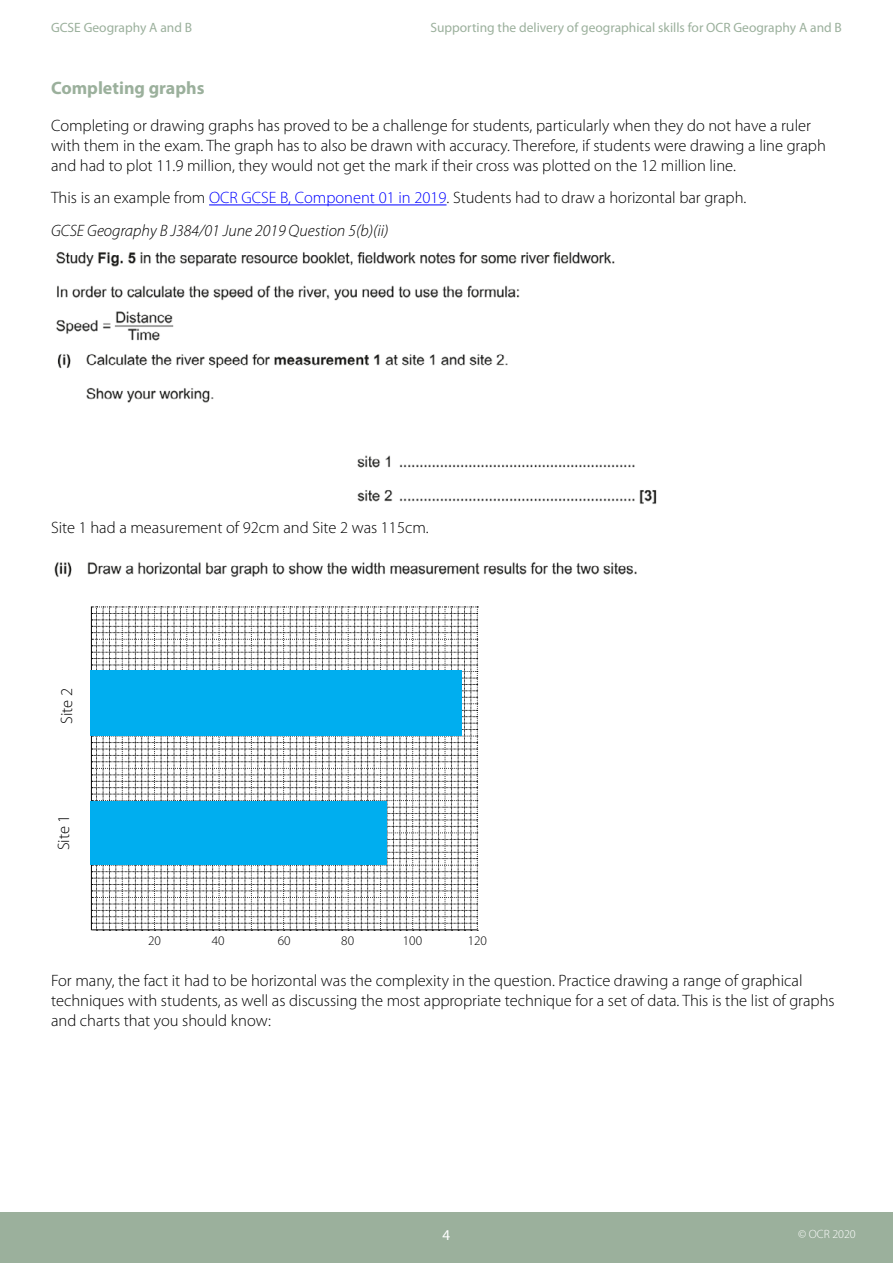
<style>
.page{position:relative;width:893px;height:1263px;background:#fff}
.page>*{position:absolute;margin:0;border:0;box-sizing:border-box;transform-origin:0 0}
.Heading{font:700 18px "Myriad Pro";color:#9bb09c}
.Body{font:300 16.5px/19.8px "Myriad Pro";color:#000}
.Body-2{font:italic 300 16.5px "Myriad Pro";color:#000}
.t1{font:15px "Myriad Pro";color:#fff}
.t2{font:13.5px "Myriad Pro";color:#9bb09c}
.t3{font:300 13.2px "Myriad Pro";color:#000}
.t4{font:300 12px "Myriad Pro";color:#fff}
.s1{color:#00f}
</style>
<div class="page">
<div style="left:0;top:1212px;width:893px;height:51px;background:#9bb09c"></div>
<hr style="left:209px;top:204px;width:238px;height:1px;background:#00f">
<img style="left:56px;top:251px;width:601px;height:253px">
<img style="left:54px;top:562px;width:583px;height:15px">
<svg style="left:92px;top:606px;width:386px;height:325px"></svg>
<hr style="left:91px;top:606px;width:1px;height:324px;background:#000">
<hr style="left:92px;top:929px;width:386px;height:1px;background:#000">
<div style="left:91px;top:801px;width:296px;height:64px;background:#00aeef"></div>
<div style="left:91px;top:670px;width:371px;height:66px;background:#00aeef"></div>
<p class="t2" style="left:51px;top:19px;width:143px">GCSE Geography A and B</p>
<p class="t2" style="left:430px;top:19px;width:413px">Supporting the delivery of geographical skills for OCR Geography A and B</p>
<p class="Heading" style="left:51px;top:76px;width:155px">Completing graphs</p>
<h3 class="Body" style="left:51px;top:116px;width:776px">Completing or drawing graphs has proved to be a challenge for students, particularly when they do not have a ruler with them in the exam. The graph has to also be drawn with accuracy. Therefore, if students were drawing a line graph and had to plot 11.9 million, they would not get the mark if their cross was plotted on the 12 million line.</h3>
<h3 class="Body" style="left:51px;top:188px;width:697px">This is an example from <span class="s1">OCR GCSE B, Component 01 in 2019</span>. Students had to draw a horizontal bar graph.</h3>
<h3 class="Body-2" style="left:51px;top:222px;width:339px">GCSE Geography B J384/01 June 2019 Question 5(b)(ii)</h3>
<h3 class="Body" style="left:51px;top:518px;width:379px">Site 1 had a measurement of 92cm and Site 2 was 115cm.</h3>
<h3 class="Body" style="left:57px;top:724px;width:37px;rotate:-90deg">Site 2</h3>
<h3 class="Body" style="left:54px;top:850px;width:37px;rotate:-90deg">Site 1</h3>
<p class="t3" style="left:148px;top:934px;width:14px">20</p>
<p class="t3" style="left:212px;top:934px;width:14px">40</p>
<p class="t3" style="left:278px;top:934px;width:14px">60</p>
<p class="t3" style="left:341px;top:934px;width:14px">80</p>
<p class="t3" style="left:403px;top:934px;width:21px">100</p>
<p class="t3" style="left:468px;top:934px;width:21px">120</p>
<h3 class="Body" style="left:51px;top:971px;width:785px">For many, the fact it had to be horizontal was the complexity in the question. Practice drawing a range of graphical techniques with students, as well as discussing the most appropriate technique for a set of data. This is the list of graphs and charts that you should know:</h3>
<p class="t1" style="left:443px;top:1226px;width:9px">4</p>
<p class="t4" style="left:798px;top:1228px;width:59px">© OCR 2020</p>
</div>
